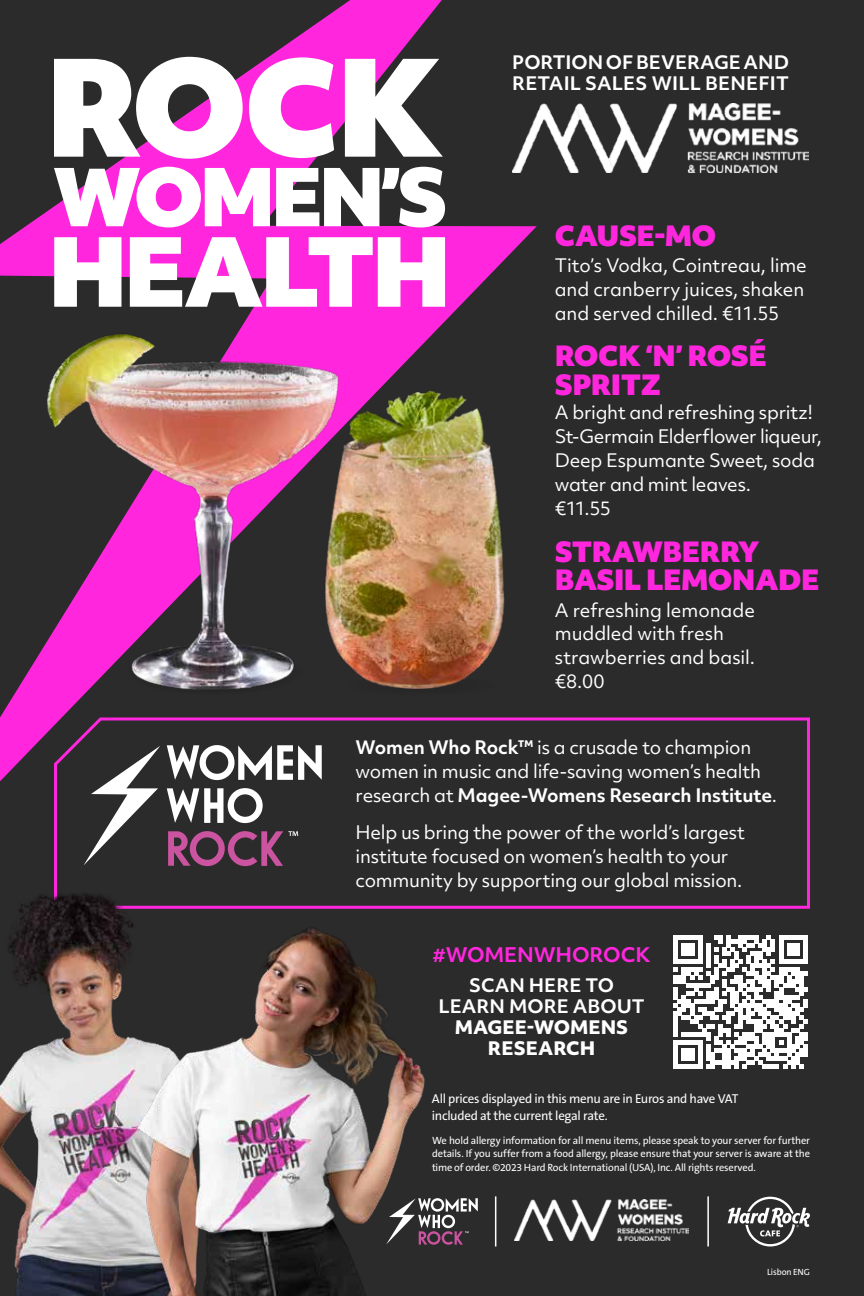
<style>
.page{position:relative;width:864px;height:1296px;background:#2b2b2b}
.page>*{position:absolute;margin:0;border:0;box-sizing:border-box;transform-origin:0 0}
.t1{font:900 27px/28.5px "Objektiv Mk 2";letter-spacing:-.02em;color:#ff26de}
.t2{font:700 19.5px "Objektiv Mk 2";letter-spacing:-.01em;color:#ff26de}
.t3{font:18px/24px "Objektiv Mk 2";letter-spacing:-.015em;color:#fff}
.t4{font:700 18px/21px "Objektiv Mk 2";color:#fff}
.t5{font:800 18px/21px "Objektiv Mk 2";color:#fff;text-align:center}
.t6{font:12.9px/16.6px "The Sans B5 Plain";letter-spacing:-.025em;color:#fff}
.t7{font:10.5px/13.5px "The Sans B5 Plain";letter-spacing:-.02em;color:#fff;text-align:justify}
.t8{font:9px "The Sans B5 Plain";letter-spacing:-.01em;color:#fff}
.s1{font-weight:700}
</style>
<div class="page">
<svg style="left:0;top:0;width:537px;height:781px"></svg>
<svg style="left:54px;top:57px;width:389px;height:102px"></svg>
<svg style="left:54px;top:167px;width:391px;height:60px;background:#dcb4d6"></svg>
<svg style="left:54px;top:237px;width:391px;height:70px;background:#ffabf2"></svg>
<img style="left:46px;top:274px;width:296px;height:420px">
<svg style="left:51px;top:716px;width:759px;height:193px"></svg>
<img style="left:317px;top:384px;width:197px;height:313px">
<img style="left:512px;top:103px;width:296px;height:69px">
<svg style="left:674px;top:935px;width:133px;height:133px"></svg>
<hr style="left:803px;top:1044px;width:4px;height:12px;background:#fff">
<img style="left:515px;top:1200px;width:174px;height:40px">
<svg style="left:453px;top:1198px;width:25px;height:47px"></svg>
<svg style="left:728px;top:1197px;width:82px;height:49px"></svg>
<hr style="left:707px;top:1196px;width:2px;height:51px;background:#fff">
<hr style="left:495px;top:1196px;width:1px;height:51px;background:#fff">
<img style="left:0;top:892px;width:65px;height:404px">
<img style="left:65px;top:878px;width:388px;height:418px">
<p class="t4" style="left:512px;top:51px;width:278px">PORTION OF BEVERAGE AND<br>RETAIL SALES WILL BENEFIT</p>
<h1 class="t1" style="left:555px;top:221px;width:163px">CAUSE-MO</h1>
<p class="t3" style="left:555px;top:253px;width:254px">Tito’s Vodka, Cointreau, lime and cranberry juices, shaken and served chilled. €11.55</p>
<h1 class="t1" style="left:555px;top:341px;width:214px">ROCK ‘N’ ROSÉ<br>SPRITZ</h1>
<p class="t3" style="left:555px;top:401px;width:269px">A bright and refreshing spritz!<br>St‑Germain Elderflower liqueur,<br>Deep Espumante Sweet, soda water and mint leaves.<br>€11.55</p>
<h1 class="t1" style="left:555px;top:536px;width:266px">STRAWBERRY<br>BASIL LEMONADE</h1>
<p class="t3" style="left:555px;top:598px;width:202px">A refreshing lemonade muddled with fresh strawberries and basil. €8.00</p>
<p class="t3" style="left:356px;top:735px;width:423px"><span class="s1">Women Who Rock™</span> is a crusade to champion women in music and life-saving women’s health research at <span class="s1">Magee-Womens Research Institute</span>.</p>
<p class="t3" style="left:356px;top:820px;width:391px">Help us bring the power of the world’s largest institute focused on women’s health to your community by supporting our global mission.</p>
<p class="t2" style="left:433px;top:941px;width:219px">#WOMENWHOROCK</p>
<p class="t4" style="left:439px;top:975px;width:208px;text-align:center">SCAN HERE TO<br>LEARN MORE ABOUT</p>
<p class="t5" style="left:455px;top:1017px;width:175px">MAGEE-WOMENS<br>RESEARCH</p>
<p class="t6" style="left:432px;top:1091px;width:308px">All prices displayed in this menu are in Euros and have VAT included at the current legal rate.</p>
<p class="t7" style="left:432px;top:1134px;width:380px">We hold allergy information for all menu items, please speak to your server for further details. If you suffer from a food allergy, please ensure that your server is aware at the time of order. ©2023 Hard Rock International (USA), Inc. All rights reserved.</p>
<p class="t8" style="left:767px;top:1267px;width:44px">Lisbon ENG</p>
</div>
